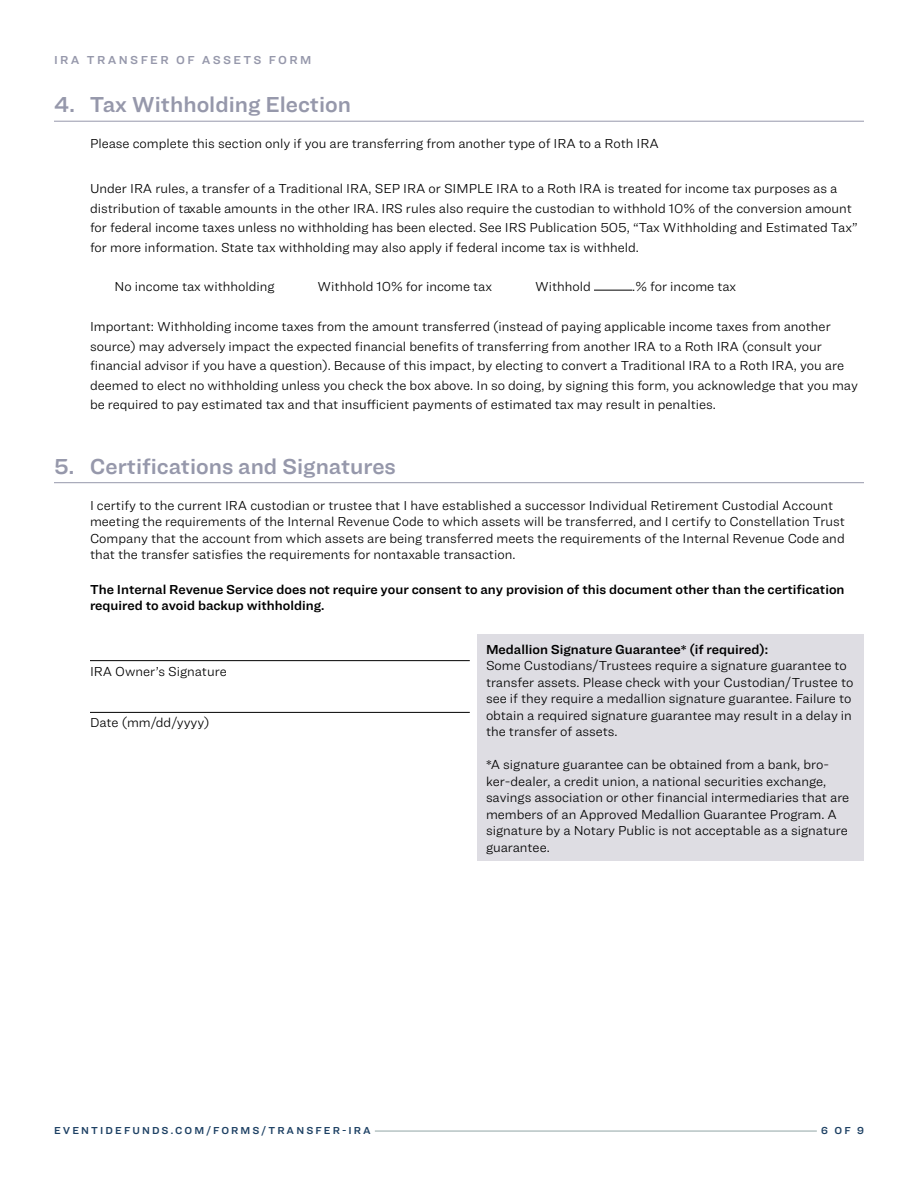
<style>
.page{position:relative;width:918px;height:1188px;background:#fff}
.page>*{position:absolute;margin:0;border:0;box-sizing:border-box;transform-origin:0 0}
.t1{font:22.5px "Ringside Regular Semi";color:#9698ab}
.Section_info{font:300 13.5px/16.5px "Ringside";color:#000}
.Section_info-2{font:13.5px/16.5px "Ringside Regular Semi";color:#000}
.t2{font:12px "Ringside Regular Semi";letter-spacing:.195em;color:#9698ab}
.t3{font:10.5px "Ringside Regular Semi";letter-spacing:.2em;color:#1e4164}
</style>
<div class="page">
<hr style="left:375px;top:1131px;width:442px;height:1px;background:#91a5a5">
<hr style="left:54px;top:121px;width:810px;height:1px;background:#9698ab">
<hr style="left:54px;top:482px;width:810px;height:1px;background:#9698ab">
<hr style="left:594px;top:290px;width:38px;height:1px;background:#000">
<div style="left:477px;top:634px;width:387px;height:227px;background:#dedde3"></div>
<hr style="left:90px;top:660px;width:380px;height:1px;background:#000">
<hr style="left:90px;top:712px;width:380px;height:1px;background:#000">
<p class="t2" style="left:54px;top:51px;width:55px">IRA Transfer</p>
<p class="t2" style="left:176px;top:51px;width:10px">of</p>
<p class="t2" style="left:202px;top:51px;width:22px">Assets</p>
<p class="t2" style="left:269px;top:51px;width:21px">Form</p>
<p class="t1" style="left:54px;top:88px;width:299px">4. Tax Withholding Election</p>
<p class="Section_info" style="left:90px;top:135px;width:570px">Please complete this section only if you are transferring from another type of IRA to a Roth IRA</p>
<p class="Section_info" style="left:90px;top:178px;width:769px;line-height:19.5px">Under IRA rules, a transfer of a Traditional IRA, SEP IRA or SIMPLE IRA to a Roth IRA is treated for income tax purposes as a distribution of taxable amounts in the other IRA. IRS rules also require the custodian to withhold 10% of the conversion amount for federal income taxes unless no withholding has been elected. See IRS Publication 505, “Tax Withholding and Estimated Tax” for more information. State tax withholding may also apply if federal income tax is withheld.</p>
<p class="Section_info" style="left:115px;top:277px;width:162px">No income tax withholding</p>
<p class="Section_info" style="left:318px;top:277px;width:176px">Withhold 10% for income tax</p>
<p class="Section_info" style="left:535px;top:277px;width:57px">Withhold</p>
<p class="Section_info" style="left:632px;top:277px;width:106px">.% for income tax</p>
<p class="Section_info" style="left:90px;top:316px;width:769px;line-height:19.5px">Important: Withholding income taxes from the amount transferred (instead of paying applicable income taxes from another source) may adversely impact the expected financial benefits of transferring from another IRA to a Roth IRA (consult your financial advisor if you have a question). Because of this impact, by electing to convert a Traditional IRA to a Roth IRA, you are deemed to elect no withholding unless you check the box above. In so doing, by signing this form, you acknowledge that you may be required to pay estimated tax and that insufficient payments of estimated tax may result in penalties.</p>
<p class="t1" style="left:54px;top:449px;width:343px">5. Certifications and Signatures</p>
<p class="Section_info" style="left:90px;top:496px;width:757px">I certify to the current IRA custodian or trustee that I have established a successor Individual Retirement Custodial Account meeting the requirements of the Internal Revenue Code to which assets will be transferred, and I certify to Constellation Trust Company that the account from which assets are being transferred meets the requirements of the Internal Revenue Code and that the transfer satisfies the requirements for nontaxable transaction.</p>
<p class="Section_info-2" style="left:90px;top:580px;width:756px">The Internal Revenue Service does not require your consent to any provision of this document other than the certification required to avoid backup withholding.</p>
<p class="Section_info" style="left:90px;top:663px;width:138px">IRA Owner’s Signature</p>
<p class="Section_info" style="left:90px;top:714px;width:121px">Date (mm/dd/yyyy)</p>
<p class="Section_info-2" style="left:486px;top:641px;width:284px">Medallion Signature Guarantee* (if required):</p>
<p class="Section_info" style="left:486px;top:657px;width:369px">Some Custodians/Trustees require a signature guarantee to transfer assets. Please check with your Custodian/Trustee to see if they require a medallion signature guarantee. Failure to obtain a required signature guarantee may result in a delay in the transfer of assets.</p>
<p class="Section_info" style="left:486px;top:756px;width:365px">*A signature guarantee can be obtained from a bank, bro&shy;ker-dealer, a credit union, a national securities exchange, savings association or other financial intermediaries that are members of an Approved Medallion Guarantee Program. A signature by a Notary Public is not acceptable as a signature guarantee.</p>
<p class="t3" style="left:54px;top:1123px;width:318px">EVENTIDEFUNDS.COM/FORMS/TRANSFER-IRA</p>
<p class="t3" style="left:821px;top:1123px;width:44px">6 OF 9</p>
</div>
